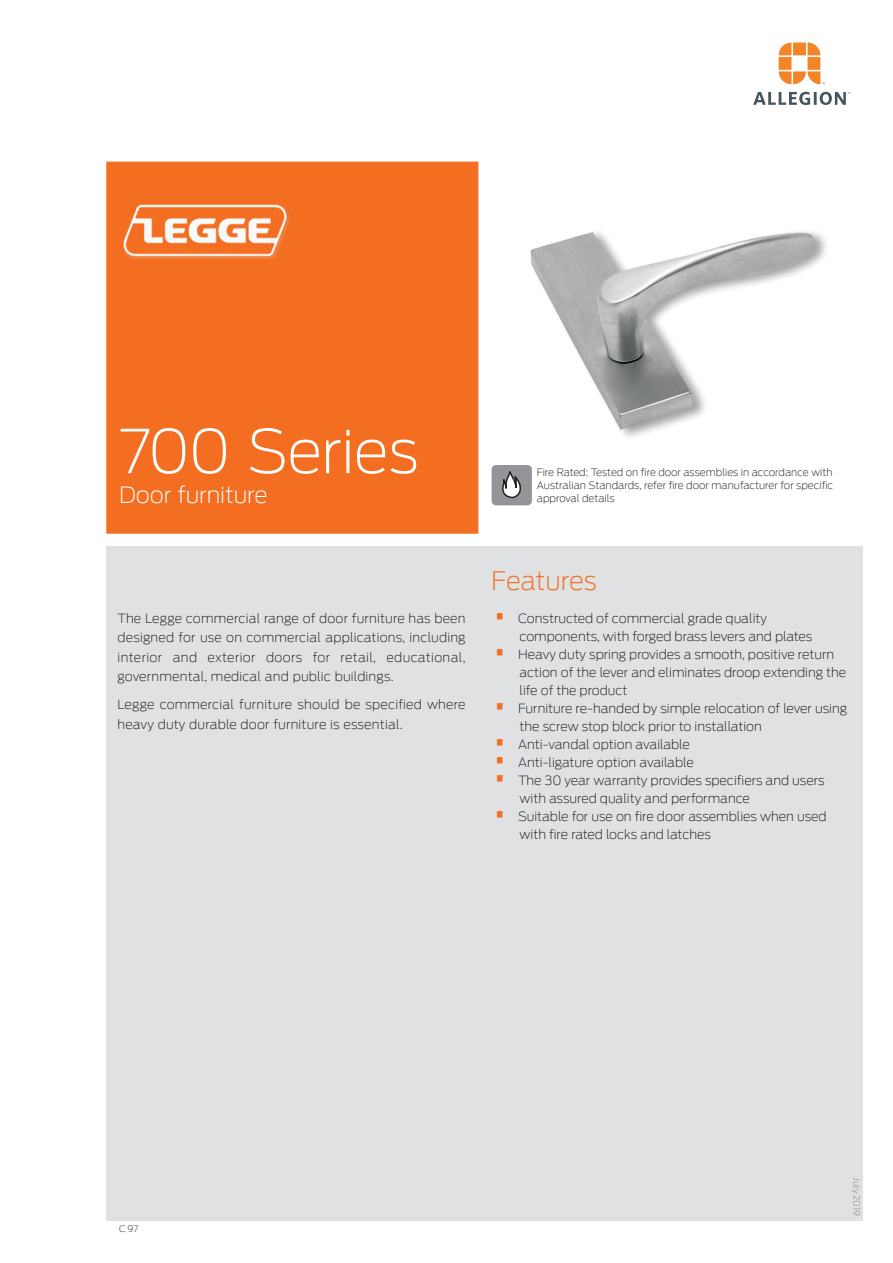
<style>
.page{position:relative;width:893px;height:1263px;background:#fff}
.page>*{position:absolute;margin:0;border:0;box-sizing:border-box;transform-origin:0 0}
.t1{font:200 60px "Antenna";letter-spacing:-.02em;color:#fff}
.t2{font:200 25.5px "Antenna";letter-spacing:-.01em;color:#f36e21}
.t3{font:200 22.5px "Antenna";letter-spacing:-.005em;color:#fff}
.A_Performance_Featur{font:200 12.75px/18px "Antenna";color:#231f20}
.t4{font:200 10.2px/13px "Antenna";color:#231f20;text-align:justify}
.t5{font:200 9px "Antenna";color:#808285}
.t6{font:200 9px "Antenna";color:#231f20}
.s1{font-size:45px;color:#f36e21}
</style>
<div class="page">
<div style="left:106px;top:546px;width:757px;height:674px;background:#e0e1e3"></div>
<div style="left:106px;top:162px;width:372px;height:372px;background:#f36e21;border:1px solid #f36e21"></div>
<svg style="left:779px;top:43px;width:46px;height:41px"></svg>
<svg style="left:753px;top:92px;width:97px;height:13px"></svg>
<div style="left:530px;top:228px;width:299px;height:212px;background:#231f20;opacity:.41"></div>
<img style="left:531px;top:231px;width:282px;height:199px">
<div style="left:492px;top:465px;width:39px;height:40px;background:#939598;border-radius:4px"></div>
<svg style="left:502px;top:472px;width:19px;height:34px"></svg>
<img style="left:123px;top:204px;width:166px;height:54px">
<p class="t1" style="left:119px;top:417px;width:301px">700 Series</p>
<p class="t3" style="left:119px;top:482px;width:150px">Door furniture</p>
<p class="A_Performance_Featur" style="left:118px;top:608px;width:350px;line-height:19.5px;text-align:justify">The Legge commercial range of door furniture has been designed for use on commercial applications, including interior and exterior doors for retail, educational, governmental, medical and public buildings.</p>
<p class="A_Performance_Featur" style="left:118px;top:695px;width:350px;line-height:19.5px">Legge commercial furniture should be specified where heavy duty durable door furniture is essential.</p>
<p class="t4" style="left:537px;top:466px;width:298px">Fire Rated: Tested on fire door assemblies in accordance with Australian Standards, refer fire door manufacturer for specific approval details</p>
<p class="t2" style="left:491px;top:566px;width:107px">Features</p>
<p class="A_Performance_Featur" style="left:519px;top:609px;width:294px;text-indent:-27px"><span class="s1">•</span> Constructed of commercial grade quality components, with forged brass levers and plates</p>
<p class="A_Performance_Featur" style="left:519px;top:645px;width:328px;text-indent:-27px"><span class="s1">•</span> Heavy duty spring provides a smooth, positive return action of the lever and eliminates droop extending the life of the product</p>
<p class="A_Performance_Featur" style="left:519px;top:699px;width:329px;text-indent:-27px"><span class="s1">•</span> Furniture re-handed by simple relocation of lever using the screw stop block prior to installation</p>
<p class="A_Performance_Featur" style="left:492px;top:735px;width:199px"><span class="s1">•</span> Anti-vandal option available</p>
<p class="A_Performance_Featur" style="left:492px;top:753px;width:203px"><span class="s1">•</span> Anti-ligature option available</p>
<p class="A_Performance_Featur" style="left:519px;top:771px;width:306px;text-indent:-27px"><span class="s1">•</span> The 30 year warranty provides specifiers and users with assured quality and performance</p>
<p class="A_Performance_Featur" style="left:519px;top:807px;width:309px;text-indent:-27px"><span class="s1">•</span> Suitable for use on fire door assemblies when used with fire rated locks and latches</p>
<p class="t6" style="left:119px;top:1223px;width:21px">C 97</p>
<p class="t5" style="left:862px;top:1177px;width:40px;rotate:90deg">July 2019</p>
</div>
